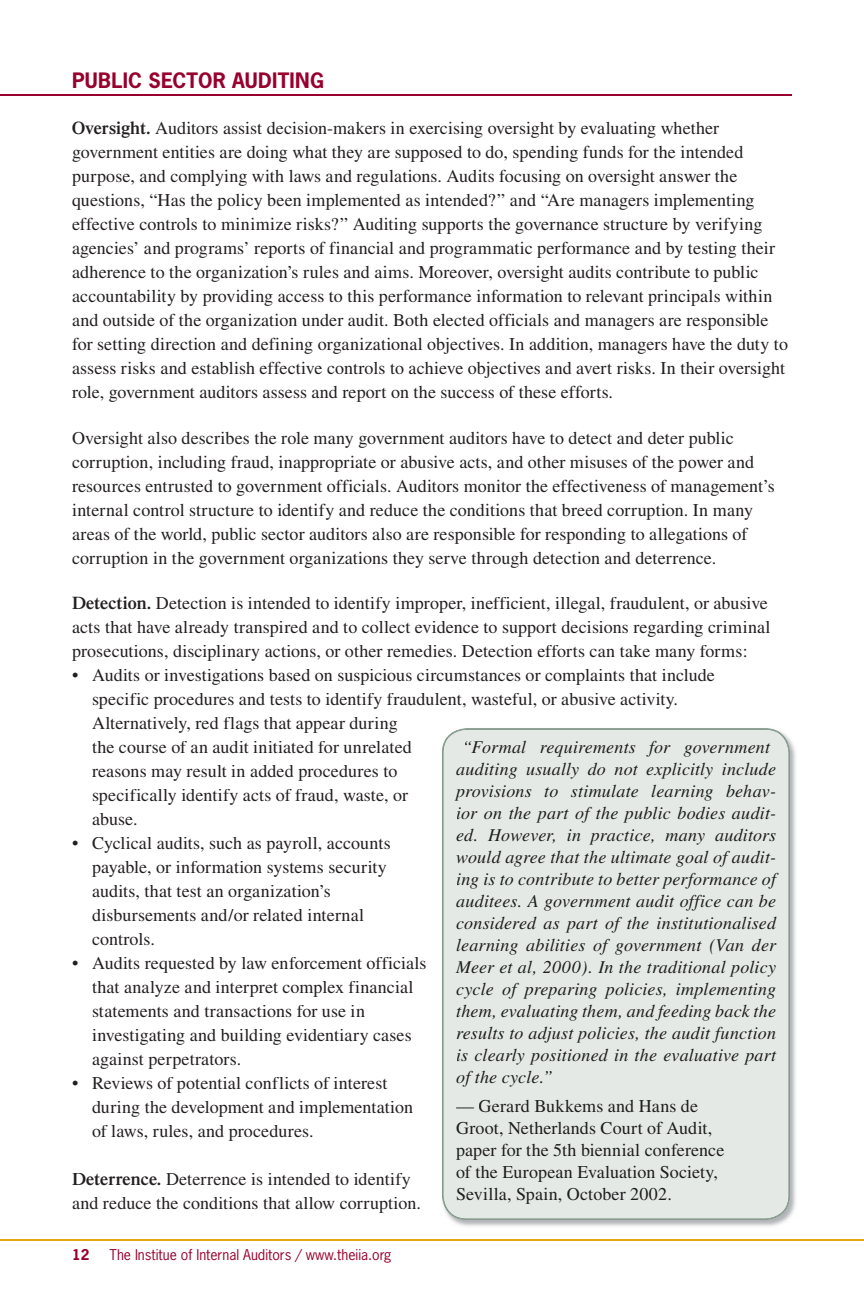
<style>
.page{position:relative;width:864px;height:1296px;background:#fff}
.page>*{position:absolute;margin:0;border:0;box-sizing:border-box;transform-origin:0 0}
.t1{font:700 20px "News Gothic";letter-spacing:.015em;color:#98012d}
.t2{font:18px/24px "Times";letter-spacing:.005em;color:#231f20}
.t3{font:italic 18px/22px "Times";letter-spacing:.01em;color:#1f1d1e}
.t4{font:18px/22px "Times";letter-spacing:.005em;color:#1f1d1e}
.t5{font:14px "News Gothic";color:#98012d}
.t6{font:700 14px "News Gothic";color:#98012d}
.s1{font-weight:600}
</style>
<div class="page">
<hr style="left:0;top:94px;width:792px;height:2px;background:#98012d">
<hr style="left:0;top:1239px;width:864px;height:2px;background:#e7a512">
<img style="left:452px;top:740px;width:344px;height:486px">
<div style="left:443px;top:729px;width:346px;height:490px;background:#e4e9e6"></div>
<p class="t1" style="left:72px;top:68px;width:254px">PUBLIC SECTOR AUDITING</p>
<p class="t2" style="left:72px;top:116px;width:718px"><span class="s1">Oversight.</span> Auditors assist decision-makers in exercising oversight by evaluating whether government entities are doing what they are supposed to do, spending funds for the intended purpose, and complying with laws and regulations. Audits focusing on oversight answer the questions, “Has the policy been implemented as intended?” and “Are managers implementing effective controls to minimize risks?” Auditing supports the governance structure by verifying agencies’ and programs’ reports of financial and programmatic performance and by testing their adherence to the organization’s rules and aims. Moreover, oversight audits contribute to public accountability by providing access to this performance information to relevant principals within and outside of the organization under audit. Both elected officials and managers are responsible for setting direction and defining organizational objectives. In addition, managers have the duty to assess risks and establish effective controls to achieve objectives and avert risks. In their oversight role, government auditors assess and report on the success of these efforts.</p>
<p class="t2" style="left:72px;top:426px;width:704px">Oversight also describes the role many government auditors have to detect and deter public corruption, including fraud, inappropriate or abusive acts, and other misuses of the power and resources entrusted to government officials. Auditors monitor the effectiveness of management’s internal control structure to identify and reduce the conditions that breed corruption. In many areas of the world, public sector auditors also are responsible for responding to allegations of corruption in the government organizations they serve through detection and deterrence.</p>
<p class="t2" style="left:72px;top:591px;width:700px"><span class="s1">Detection.</span> Detection is intended to identify improper, inefficient, illegal, fraudulent, or abusive acts that have already transpired and to collect evidence to support decisions regarding criminal prosecutions, disciplinary actions, or other remedies. Detection efforts can take many forms:</p>
<p class="t2" style="left:92px;top:663px;width:624px;text-indent:-20px">• Audits or investigations based on suspicious circumstances or complaints that include specific procedures and tests to identify fraudulent, wasteful, or abusive activity.<br>Alternatively, red flags that appear during<br>the course of an audit initiated for unrelated<br>reasons may result in added procedures to<br>specifically identify acts of fraud, waste, or<br>abuse.</p>
<p class="t2" style="left:92px;top:831px;width:300px;text-indent:-20px">• Cyclical audits, such as payroll, accounts payable, or information systems security audits, that test an organization’s disbursements and/or related internal controls.</p>
<p class="t2" style="left:92px;top:951px;width:336px;text-indent:-20px">• Audits requested by law enforcement officials that analyze and interpret complex financial statements and transactions for use in investigating and building evidentiary cases against perpetrators.</p>
<p class="t2" style="left:92px;top:1071px;width:323px;text-indent:-20px">• Reviews of potential conflicts of interest during the development and implementation of laws, rules, and procedures.</p>
<p class="t2" style="left:72px;top:1167px;width:350px"><span class="s1">Deterrence.</span> Deterrence is intended to identify and reduce the conditions that allow corruption.</p>
<p class="t3" style="left:456px;top:736px;width:321px;text-indent:6px">“Formal requirements for government auditing usually do not explicitly include provisions to stimulate learning behav&shy;ior on the part of the public bodies audit&shy;ed. However, in practice, many auditors would agree that the ultimate goal of audit&shy;ing is to contribute to better performance of auditees. A government audit office can be considered as part of the institutionalised learning abilities of government (Van der Meer et al, 2000). In the traditional policy cycle of preparing policies, implementing them, evaluating them, and feeding back the results to adjust policies, the audit function is clearly positioned in the evaluative part of the cycle.”</p>
<p class="t4" style="left:456px;top:1095px;width:270px">— Gerard Bukkems and Hans de Groot, Netherlands Court of Audit, paper for the 5th biennial conference of the European Evaluation Society, Sevilla, Spain, October 2002.</p>
<p class="t6" style="left:72px;top:1245px;width:19px">12</p>
<p class="t5" style="left:110px;top:1245px;width:284px">The Institue of Internal Auditors / www.theiia.org</p>
</div>
